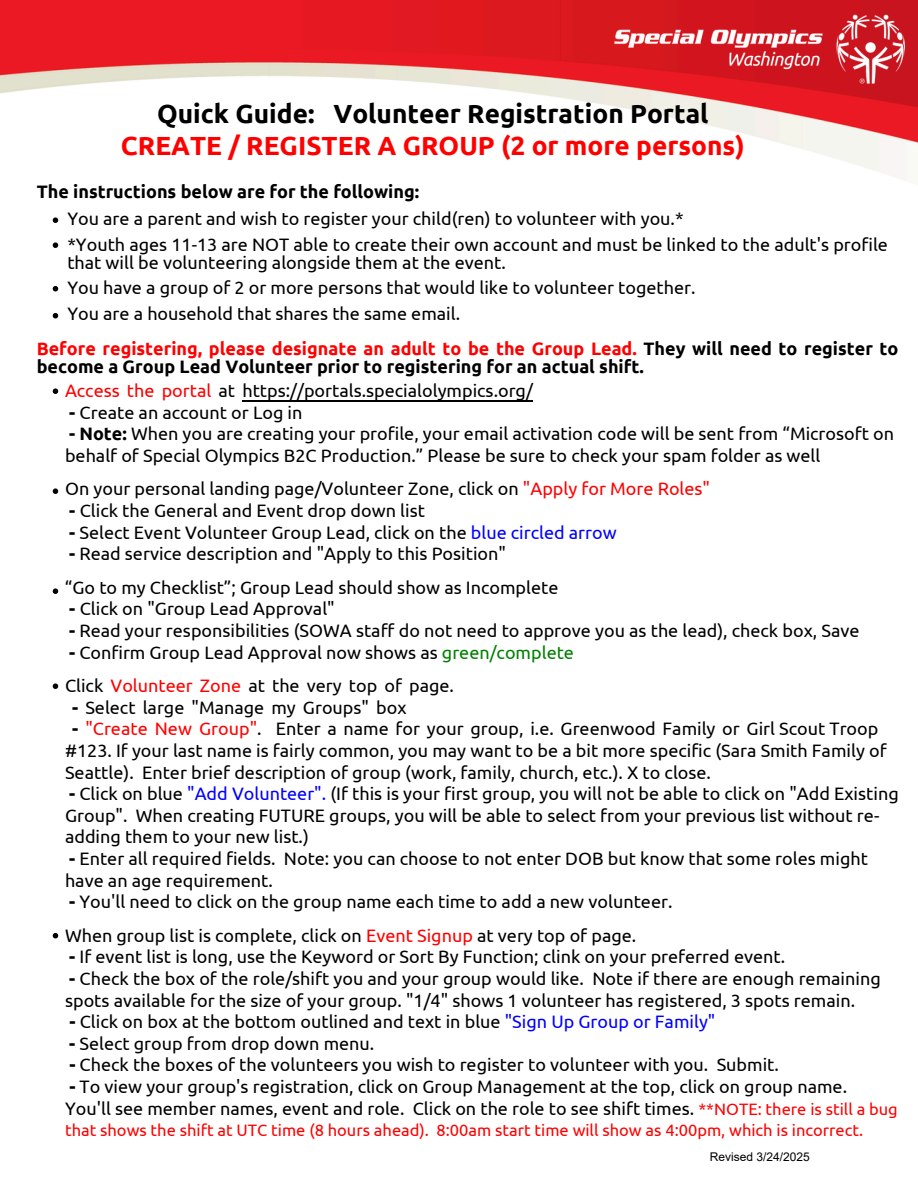
<style>
.page{position:relative;width:918px;height:1188px;background:#fff}
.page>*{position:absolute;margin:0;border:0;box-sizing:border-box;transform-origin:0 0}
.t1{font:700 26.25px/31.5px "Ubuntu";color:#000;text-align:center}
.t2{font:18px/21.6px "Ubuntu";color:#000}
.t3{font:700 18px/18px "Ubuntu";color:#000}
.t4{font:16.5px "Ubuntu";color:#f00}
.t5{font:12px "Arial";color:#000}
.s1{color:#f00}
.s2{font-weight:700}
.s3{color:#00f}
.s4{color:#008000}
.s5{font-size:16.5px;color:#f00}
</style>
<div class="page">
<img style="left:0;top:0;width:918px;height:181px">
<img style="left:600px;top:0;width:318px;height:98px">
<svg style="left:53px;top:217px;width:5px;height:6px"></svg>
<svg style="left:53px;top:242px;width:5px;height:6px"></svg>
<svg style="left:53px;top:388px;width:5px;height:6px"></svg>
<svg style="left:53px;top:488px;width:5px;height:6px"></svg>
<svg style="left:53px;top:588px;width:5px;height:6px"></svg>
<svg style="left:53px;top:683px;width:5px;height:6px"></svg>
<svg style="left:53px;top:933px;width:5px;height:5px"></svg>
<svg style="left:53px;top:286px;width:5px;height:5px"></svg>
<svg style="left:53px;top:313px;width:5px;height:5px"></svg>
<hr style="left:243px;top:400px;width:290px;height:1px;background:#000">
<h1 class="t1" style="left:121px;top:98px;width:625px">Quick Guide: Volunteer Registration Portal<br><span class="s1">CREATE / REGISTER A GROUP (2 or more persons)</span></h1>
<h2 class="t3" style="left:37px;top:183px;width:384px">The instructions below are for the following:</h2>
<p class="t2" style="left:67px;top:206px;width:822px;line-height:25.5px">You are a parent and wish to register your child(ren) to volunteer with you.*<br>*Youth ages 11-13 are NOT able to create their own account and must be linked to the adult's profile</p>
<p class="t2" style="left:67px;top:249px;width:630px;line-height:25.5px">that will be volunteering alongside them at the event.<br>You have a group of 2 or more persons that would like to volunteer together.<br>You are a household that shares the same email.</p>
<h2 class="t3" style="left:37px;top:339px;width:863px"><span class="s1">Before registering, please designate an adult to be the Group Lead.</span> They will need to register to become a Group Lead Volunteer prior to registering for an actual shift.</h2>
<p class="t2" style="left:65px;top:380px;width:469px"><span class="s1">Access the portal</span> at https://portals.specialolympics.org/</p>
<p class="t2" style="left:69px;top:401px;width:235px"><span class="s2">-</span> Create an account or Log in</p>
<p class="t2" style="left:65px;top:423px;width:831px"><span class="s2">- Note:</span> When you are creating your profile, your email activation code will be sent from “Microsoft on behalf of Special Olympics B2C Production.” Please be sure to check your spam folder as well</p>
<p class="t2" style="left:65px;top:478px;width:647px">On your personal landing page/Volunteer Zone, click on <span class="s1">"Apply for More Roles"</span></p>
<p class="t2" style="left:69px;top:499px;width:357px"><span class="s2">-</span> Click the General and Event drop down list</p>
<p class="t2" style="left:69px;top:521px;width:549px"><span class="s2">-</span> Select Event Volunteer Group Lead, click on the <span class="s3">blue circled arrow</span></p>
<p class="t2" style="left:65px;top:537px;width:495px;line-height:33.6px"><span class="s2">-</span> Read service description and "Apply to this Position"<br>“Go to my Checklist”; Group Lead should show as Incomplete</p>
<p class="t2" style="left:69px;top:598px;width:267px"><span class="s2">-</span> Click on "Group Lead Approval"</p>
<p class="t2" style="left:69px;top:619px;width:792px"><span class="s2">-</span> Read your responsibilities (SOWA staff do not need to approve you as the lead), check box, Save</p>
<p class="t2" style="left:65px;top:635px;width:511px;line-height:33.6px"><span class="s2">-</span> Confirm Group Lead Approval now shows as <span class="s4">green/complete<br></span>Click <span class="s1">Volunteer Zone</span> at the very top of page.</p>
<p class="t2" style="left:72px;top:696px;width:336px"><span class="s2">-</span> Select large "Manage my Groups" box</p>
<p class="t2" style="left:65px;top:718px;width:823px;text-indent:7px"><span class="s2">-</span> <span class="s1">"Create New Group"</span>. Enter a name for your group, i.e. Greenwood Family or Girl Scout Troop #123. If your last name is fairly common, you may want to be a bit more specific (Sara Smith Family of<br>Seattle). Enter brief description of group (work, family, church, etc.). X to close.</p>
<p class="t2" style="left:65px;top:783px;width:835px"><span class="s2">-</span> Click on blue <span class="s3">"Add Volunteer".</span> (If this is your first group, you will not be able to click on "Add Existing<br>Group". When creating FUTURE groups, you will be able to select from your previous list without re&shy;adding them to your new list.)</p>
<p class="t2" style="left:65px;top:847px;width:804px"><span class="s2">-</span> Enter all required fields. Note: you can choose to not enter DOB but know that some roles might have an age requirement.</p>
<p class="t2" style="left:65px;top:885px;width:609px;line-height:33.6px"><span class="s2">-</span> You'll need to click on the group name each time to add a new volunteer.<br>When group list is complete, click on <span class="s1">Event Signup</span> at very top of page.</p>
<p class="t2" style="left:69px;top:946px;width:718px"><span class="s2">-</span> If event list is long, use the Keyword or Sort By Function; clink on your preferred event.</p>
<p class="t2" style="left:65px;top:967px;width:817px"><span class="s2">-</span> Check the box of the role/shift you and your group would like. Note if there are enough remaining spots available for the size of your group. "1/4" shows 1 volunteer has registered, 3 spots remain.</p>
<p class="t2" style="left:69px;top:1011px;width:648px"><span class="s2">-</span> Click on box at the bottom outlined and text in blue <span class="s3">"Sign Up Group or Family"</span></p>
<p class="t2" style="left:69px;top:1032px;width:307px"><span class="s2">-</span> Select group from drop down menu.</p>
<p class="t2" style="left:69px;top:1054px;width:711px"><span class="s2">-</span> Check the boxes of the volunteers you wish to register to volunteer with you. Submit.</p>
<p class="t2" style="left:65px;top:1075px;width:834px"><span class="s2">-</span> To view your group's registration, click on Group Management at the top, click on group name.<br>You'll see member names, event and role. Click on the role to see shift times. <span class="s5">**NOTE: there is still a bug</span></p>
<p class="t4" style="left:65px;top:1120px;width:800px">that shows the shift at UTC time (8 hours ahead). 8:00am start time will show as 4:00pm, which is incorrect.</p>
<p class="t5" style="left:710px;top:1148px;width:102px">Revised 3/24/2025</p>
</div>
